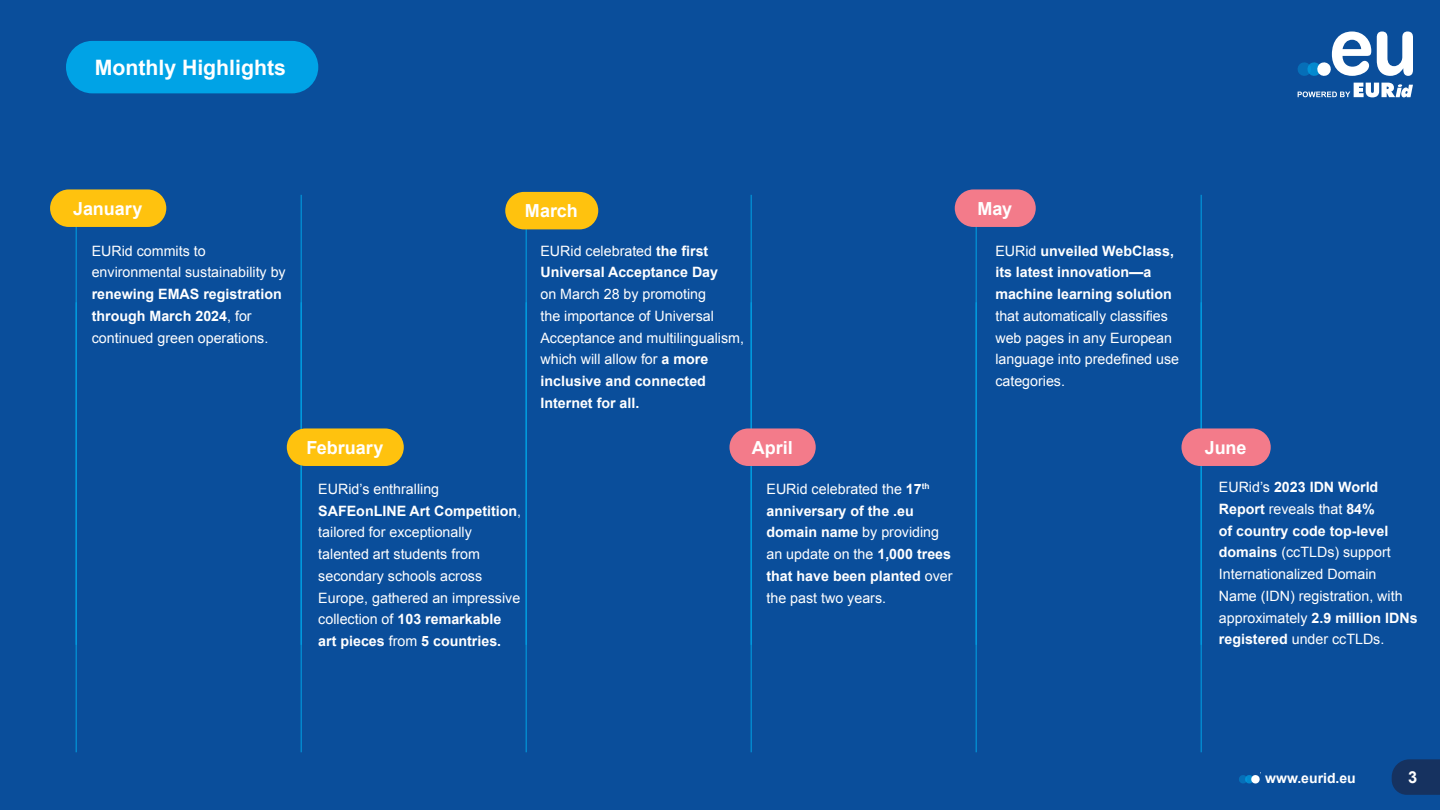
<style>
.page{position:relative;width:1440px;height:810px;background:#0a4e9b}
.page>*{position:absolute;margin:0;border:0;box-sizing:border-box;transform-origin:0 0}
.t1{font:700 21.23px "Arial";color:#fff}
.t2{font:700 18px "Arial";color:#fff}
.t3{font:700 16.5px "Arial";color:#fff}
.t4{font:14.25px/21.8px "Arial";color:#fff}
.t5{font:700 14.25px/21.8px "Arial";color:#fff}
.t6{font:700 14.02px "Arial";color:#fff}
.s1{font-weight:400}
.s2{font-weight:700}
</style>
<div class="page">
<svg style="left:1392px;top:759px;width:48px;height:36px;background:#153464"></svg>
<svg style="left:1239px;top:775px;width:21px;height:9px"></svg>
<svg style="left:1377px;top:32px;width:36px;height:44px"></svg>
<svg style="left:1298px;top:32px;width:73px;height:44px"></svg>
<svg style="left:1298px;top:83px;width:115px;height:14px"></svg>
<hr style="left:526px;top:195px;width:1px;height:450px;background:#00a3e6">
<hr style="left:751px;top:195px;width:1px;height:450px;background:#00a3e6">
<hr style="left:976px;top:195px;width:1px;height:450px;background:#00a3e6">
<hr style="left:1201px;top:195px;width:1px;height:450px;background:#00a3e6">
<hr style="left:76px;top:195px;width:1px;height:450px;background:#00a3e6">
<hr style="left:301px;top:195px;width:1px;height:450px;background:#00a3e6">
<hr style="left:526px;top:302px;width:1px;height:450px;background:#00a3e6">
<hr style="left:751px;top:302px;width:1px;height:450px;background:#00a3e6">
<hr style="left:976px;top:302px;width:1px;height:450px;background:#00a3e6">
<hr style="left:1201px;top:302px;width:1px;height:450px;background:#00a3e6">
<hr style="left:76px;top:302px;width:1px;height:450px;background:#00a3e6">
<hr style="left:301px;top:302px;width:1px;height:450px;background:#00a3e6">
<div style="left:50px;top:189px;width:116px;height:38px;background:#ffc20e;border-radius:19px"></div>
<div style="left:505px;top:192px;width:93px;height:37px;background:#ffc20e;border-radius:19px"></div>
<div style="left:955px;top:189px;width:81px;height:38px;background:#f37b8a;border-radius:19px"></div>
<div style="left:287px;top:428px;width:117px;height:38px;background:#ffc20e;border-radius:19px"></div>
<div style="left:729px;top:428px;width:87px;height:38px;background:#f37b8a;border-radius:19px"></div>
<div style="left:1181px;top:428px;width:90px;height:38px;background:#f37b8a;border-radius:19px"></div>
<div style="left:66px;top:41px;width:252px;height:52px;background:#00a3e6;border-radius:26px"></div>
<h1 class="t1" style="left:95px;top:53px;width:193px">Monthly Highlights</h1>
<p class="t2" style="left:73px;top:197px;width:71px">January</p>
<p class="t4" style="left:92px;top:240px;width:196px">EURid commits to environmental sustainability by</p>
<p class="t5" style="left:92px;top:284px;width:192px">renewing EMAS registration through March 2024<span class="s1">, for continued green operations.</span></p>
<p class="t2" style="left:525px;top:199px;width:54px">March</p>
<p class="t5" style="left:540px;top:240px;width:179px"><span class="s1">EURid celebrated</span> the first<br>Universal Acceptance Day</p>
<p class="t4" style="left:540px;top:283px;width:205px">on March 28 by promoting<br>the importance of Universal<br>Acceptance and multilingualism, which will allow for <span class="s2">a more inclusive and connected<br>Internet for all.</span></p>
<p class="t2" style="left:306px;top:436px;width:79px">February</p>
<p class="t4" style="left:318px;top:478px;width:204px">EURid’s enthralling<br><span class="s2">SAFEonLINE Art Competition</span>, tailored for exceptionally talented art students from secondary schools across<br>Europe, gathered an impressive collection of <span class="s2">103 remarkable art pieces</span> from <span class="s2">5 countries.</span></p>
<p class="t2" style="left:752px;top:436px;width:42px">April</p>
<p class="t4" style="left:767px;top:478px;width:188px">EURid celebrated the <span class="s2">17</span><sup>th </sup><span class="s2">anniversary of the .eu domain name</span> by providing an update on the <span class="s2">1,000 trees that have been planted</span> over the past two years.</p>
<p class="t2" style="left:978px;top:197px;width:36px">May</p>
<p class="t5" style="left:995px;top:240px;width:180px"><span class="s1">EURid</span> unveiled WebClass, its latest innovation—a machine learning solution</p>
<p class="t4" style="left:995px;top:305px;width:185px">that automatically classifies web pages in any European language into predefined use categories.</p>
<p class="t2" style="left:1205px;top:436px;width:43px">June</p>
<p class="t4" style="left:1219px;top:476px;width:200px">EURid’s <span class="s2">2023 IDN World<br>Report</span> reveals that <span class="s2">84%<br>of country code top-level domains</span> (ccTLDs) support<br>Internationalized Domain<br>Name (IDN) registration, with approximately <span class="s2">2.9 million IDNs registered</span> under ccTLDs.</p>
<p class="t6" style="left:1265px;top:768px;width:92px">www.eurid.eu</p>
<p class="t3" style="left:1408px;top:766px;width:11px">3</p>
</div>
